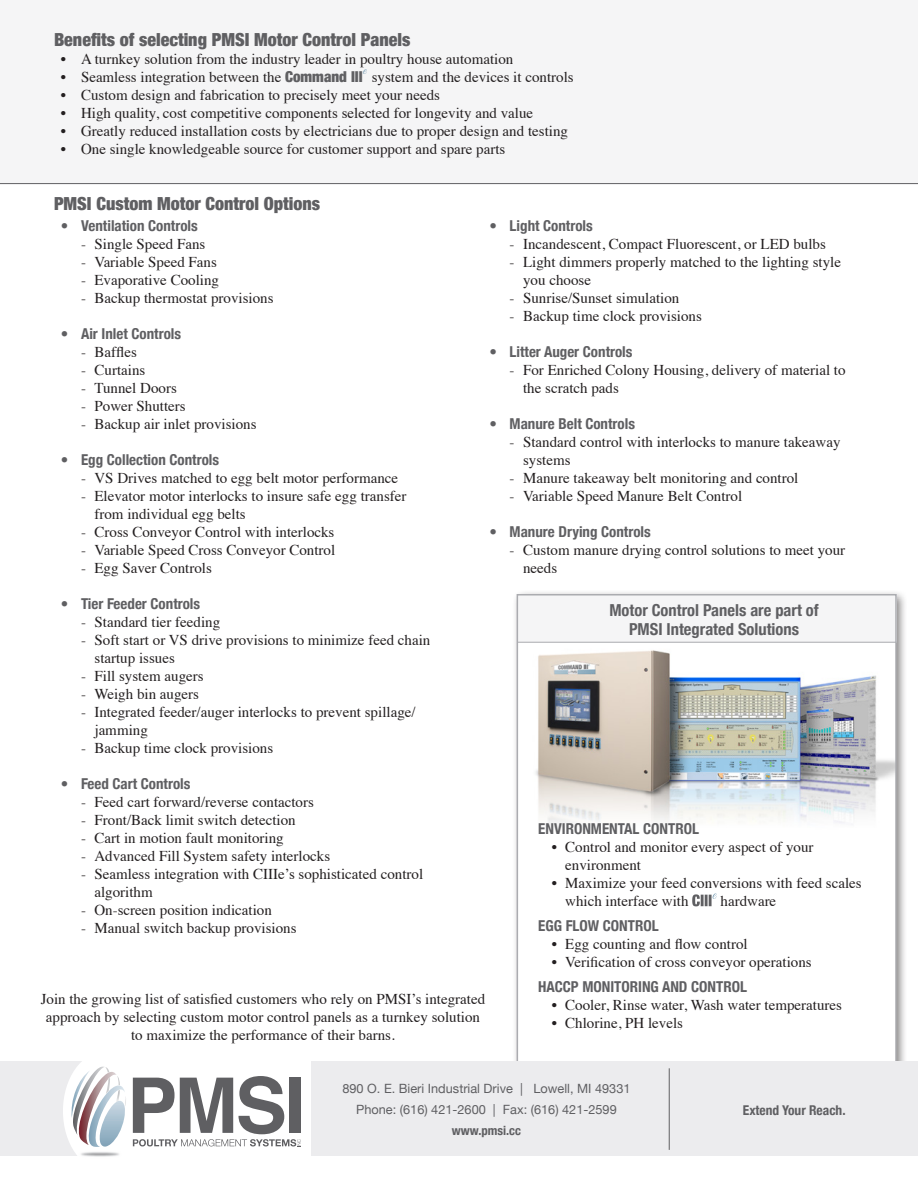
<style>
.page{position:relative;width:918px;height:1188px;background:#fff}
.page>*{position:absolute;margin:0;border:0;box-sizing:border-box;transform-origin:0 0}
.t1{font:900 condensed 18px "Helvetica Neue";color:#5f5f62}
.t2{font:700 condensed 16.5px/19.8px "Helvetica Neue";color:#5f5f62;text-align:center}
.t3{font:15px/18px "Times";color:#231f20}
.t4{font:700 condensed 15px "Helvetica Neue";color:#5f5f62}
.t5{font:700 condensed 13.5px "Helvetica Neue";color:#5f5f62}
.t6{font:13.5px "Great Vibes";color:#7ea1b7}
.t7{font:12.75px/21px "Helvetica Neue";color:#5f5f62;text-align:center}
.t8{font:700 condensed 12.75px "Helvetica Neue";color:#5f5f62}
.s1{font-family:"Helvetica Neue";font-weight:900;font-stretch:condensed;color:#5f5f62}
</style>
<div class="page">
<div style="left:0;top:0;width:918px;height:183px;background:#f5f5f6"></div>
<hr style="left:0;top:183px;width:918px;height:1px;background:#5f5f62">
<div style="left:512px;top:590px;width:395px;height:506px;background:#231f20;opacity:.55"></div>
<div style="left:517px;top:595px;width:379px;height:489px;background:#fff"></div>
<img style="left:535px;top:650px;width:359px;height:173px">
<div style="left:517px;top:594px;width:380px;height:49px;background:#f5f5f6"></div>
<div style="left:517px;top:594px;width:380px;height:491px;border:2px solid #abacb0"></div>
<div style="left:0;top:1062px;width:99px;height:94px;background:#ececee"></div>
<div style="left:311px;top:1062px;width:607px;height:94px;background:#ececee"></div>
<div style="left:63px;top:1052px;width:84px;height:118px;background:#fff;border-radius:50%"></div>
<svg style="left:133px;top:1076px;width:168px;height:71px"></svg>
<div style="left:289px;top:1078px;width:11px;height:55px;background:#5f5f62"></div>
<img style="left:72px;top:1128px;width:73px;height:29px">
<svg style="left:71px;top:1067px;width:55px;height:80px"></svg>
<hr style="left:669px;top:1068px;width:1px;height:82px;background:#5f5f62">
<hr style="left:517px;top:642px;width:380px;height:1px;background:#abacb0">
<svg style="left:692px;top:893px;width:25px;height:13px"></svg>
<p class="t1" style="left:54px;top:25px;width:358px">Benefits of selecting PMSI Motor Control Panels</p>
<p class="t3" style="left:61px;top:49px;width:454px">• A turnkey solution from the industry leader in poultry house automation</p>
<p class="t3" style="left:61px;top:67px;width:303px">• Seamless integration between the <span class="s1">Command III</span></p>
<p class="t6" style="left:363px;top:63px;width:5px">e</p>
<p class="t3" style="left:372px;top:67px;width:204px">system and the devices it controls</p>
<p class="t3" style="left:61px;top:85px;width:381px">• Custom design and fabrication to precisely meet your needs</p>
<p class="t3" style="left:61px;top:103px;width:474px">• High quality, cost competitive components selected for longevity and value</p>
<p class="t3" style="left:61px;top:121px;width:509px">• Greatly reduced installation costs by electricians due to proper design and testing</p>
<p class="t3" style="left:61px;top:139px;width:446px">• One single knowledgeable source for customer support and spare parts</p>
<p class="t1" style="left:54px;top:189px;width:268px">PMSI Custom Motor Control Options</p>
<p class="t4" style="left:61px;top:214px;width:139px">• Ventilation Controls</p>
<p class="t3" style="left:81px;top:234px;width:126px">- Single Speed Fans</p>
<p class="t3" style="left:81px;top:252px;width:137px">- Variable Speed Fans</p>
<p class="t3" style="left:81px;top:270px;width:140px">- Evaporative Cooling</p>
<p class="t3" style="left:81px;top:288px;width:194px">- Backup thermostat provisions</p>
<p class="t4" style="left:61px;top:322px;width:122px">• Air Inlet Controls</p>
<p class="t3" style="left:81px;top:342px;width:57px">- Baffles</p>
<p class="t3" style="left:81px;top:360px;width:66px">- Curtains</p>
<p class="t3" style="left:81px;top:378px;width:97px">- Tunnel Doors</p>
<p class="t3" style="left:81px;top:396px;width:106px">- Power Shutters</p>
<p class="t3" style="left:81px;top:414px;width:177px">- Backup air inlet provisions</p>
<p class="t4" style="left:61px;top:448px;width:160px">• Egg Collection Controls</p>
<p class="t3" style="left:81px;top:468px;width:319px">- VS Drives matched to egg belt motor performance</p>
<p class="t3" style="left:94px;top:486px;width:314px;text-indent:-14px">- Elevator motor interlocks to insure safe egg transfer from individual egg belts</p>
<p class="t3" style="left:81px;top:522px;width:255px">- Cross Conveyor Control with interlocks</p>
<p class="t3" style="left:81px;top:540px;width:256px">- Variable Speed Cross Conveyor Control</p>
<p class="t3" style="left:81px;top:558px;width:132px">- Egg Saver Controls</p>
<p class="t4" style="left:61px;top:592px;width:141px">• Tier Feeder Controls</p>
<p class="t3" style="left:81px;top:612px;width:141px">- Standard tier feeding</p>
<p class="t3" style="left:94px;top:630px;width:337px;text-indent:-14px">- Soft start or VS drive provisions to minimize feed chain startup issues</p>
<p class="t3" style="left:81px;top:666px;width:124px">- Fill system augers</p>
<p class="t3" style="left:81px;top:684px;width:120px">- Weigh bin augers</p>
<p class="t3" style="left:94px;top:702px;width:323px;text-indent:-14px">- Integrated feeder/auger interlocks to prevent spillage/ jamming</p>
<p class="t3" style="left:81px;top:738px;width:194px">- Backup time clock provisions</p>
<p class="t4" style="left:61px;top:772px;width:131px">• Feed Cart Controls</p>
<p class="t3" style="left:81px;top:792px;width:234px">- Feed cart forward/reverse contactors</p>
<p class="t3" style="left:81px;top:810px;width:216px">- Front/Back limit switch detection</p>
<p class="t3" style="left:81px;top:828px;width:204px">- Cart in motion fault monitoring</p>
<p class="t3" style="left:81px;top:846px;width:251px">- Advanced Fill System safety interlocks</p>
<p class="t3" style="left:94px;top:864px;width:330px;text-indent:-14px">- Seamless integration with CIIIe’s sophisticated control algorithm</p>
<p class="t3" style="left:81px;top:900px;width:192px">- On-screen position indication</p>
<p class="t3" style="left:81px;top:918px;width:217px">- Manual switch backup provisions</p>
<p class="t4" style="left:489px;top:214px;width:105px">• Light Controls</p>
<p class="t3" style="left:510px;top:234px;width:318px">- Incandescent, Compact Fluorescent, or LED bulbs</p>
<p class="t3" style="left:523px;top:252px;width:319px;text-indent:-14px">- Light dimmers properly matched to the lighting style you choose</p>
<p class="t3" style="left:510px;top:288px;width:171px">- Sunrise/Sunset simulation</p>
<p class="t3" style="left:510px;top:306px;width:194px">- Backup time clock provisions</p>
<p class="t4" style="left:489px;top:340px;width:145px">• Litter Auger Controls</p>
<p class="t3" style="left:523px;top:360px;width:324px;text-indent:-14px">- For Enriched Colony Housing, delivery of material to the scratch pads</p>
<p class="t4" style="left:489px;top:412px;width:147px">• Manure Belt Controls</p>
<p class="t3" style="left:523px;top:432px;width:319px;text-indent:-14px">- Standard control with interlocks to manure takeaway systems</p>
<p class="t3" style="left:510px;top:468px;width:290px">- Manure takeaway belt monitoring and control</p>
<p class="t3" style="left:510px;top:486px;width:234px">- Variable Speed Manure Belt Control</p>
<p class="t4" style="left:489px;top:520px;width:163px">• Manure Drying Controls</p>
<p class="t3" style="left:523px;top:540px;width:324px;text-indent:-14px">- Custom manure drying control solutions to meet your needs</p>
<p class="t2" style="left:609px;top:599px;width:211px">Motor Control Panels are part of<br>PMSI Integrated Solutions</p>
<p class="t4" style="left:538px;top:817px;width:162px">ENVIRONMENTAL CONTROL</p>
<p class="t3" style="left:565px;top:837px;width:250px;text-indent:-14px">• Control and monitor every aspect of your environment</p>
<p class="t3" style="left:565px;top:873px;width:298px;text-indent:-14px">• Maximize your feed conversions with feed scales which interface with</p>
<p class="t3" style="left:721px;top:891px;width:57px">hardware</p>
<p class="t4" style="left:538px;top:913px;width:122px">EGG FLOW CONTROL</p>
<p class="t3" style="left:552px;top:934px;width:197px">• Egg counting and flow control</p>
<p class="t3" style="left:552px;top:952px;width:262px">• Verification of cross conveyor operations</p>
<p class="t4" style="left:538px;top:974px;width:210px">HACCP MONITORING AND CONTROL</p>
<p class="t3" style="left:552px;top:995px;width:292px">• Cooler, Rinse water, Wash water temperatures</p>
<p class="t3" style="left:552px;top:1013px;width:133px">• Chlorine, PH levels</p>
<p class="t3" style="left:41px;top:989px;width:446px;text-align:center">Join the growing list of satisfied customers who rely on PMSI’s integrated approach by selecting custom motor control panels as a turnkey solution to maximize the performance of their barns.</p>
<p class="t7" style="left:342px;top:1079px;width:290px">890 O. E. Bieri Industrial Drive | Lowell, MI 49331<br>Phone: (616) 421-2600 | Fax: (616) 421-2599</p>
<p class="t8" style="left:452px;top:1120px;width:71px">www.pmsi.cc</p>
<p class="t5" style="left:743px;top:1099px;width:104px">Extend Your Reach.</p>
</div>
